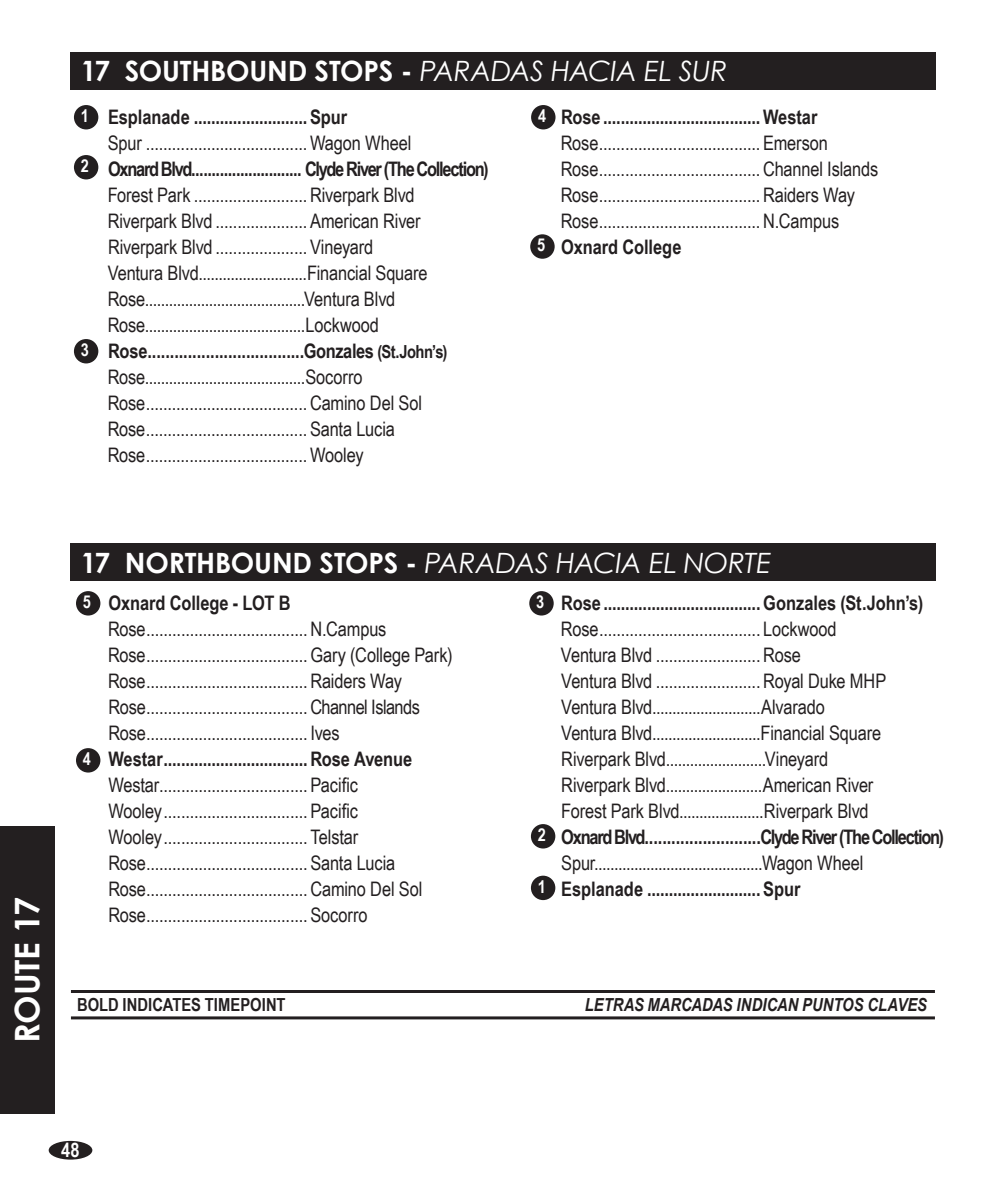
<style>
.page{position:relative;width:1008px;height:1188px;background:#fff}
.page>*{position:absolute;margin:0;border:0;box-sizing:border-box;transform-origin:0 0}
.Vertical_TABS_left{font:700 34px "Century Gothic";letter-spacing:-.005em;color:#fff}
.Route_Header{font:italic 28px "Century Gothic";letter-spacing:-.02em;color:#fff}
.Route_Header-2{font:700 28px "Century Gothic";letter-spacing:-.01em;color:#fff}
.Stop_List_Body{font:20px/26px "Arial Narrow";letter-spacing:-.005em;color:#231f20}
.Stop_List_Timepoints{font:20px/26px "Arial Narrow";letter-spacing:-.01em;color:#231f20}
.Stop_List_Timepoints-2{font:700 20px "Arial Narrow";letter-spacing:-.015em;color:#231f20}
.Stop_List_Timepoints-3{font:700 20px "Arial Narrow";letter-spacing:-.06em;color:#231f20}
.Stop_List_Timepoints-4{font:20px "Arial Narrow";letter-spacing:-.03em;color:#231f20}
.t1{font:700 20px "Arial Narrow";color:#fff}
.Stop_List_Timepoint{font:italic 700 18px "Arial Narrow";color:#231f20}
.Stop_List_Timepoint-2{font:700 18px "Arial Narrow";letter-spacing:.005em;color:#231f20}
.t2{font:700 17.8px "Arial Narrow";color:#fff}
.s1{font-weight:400;font-style:italic}
.s2{font-size:18px}
.s3{font-weight:700;font-style:normal}
.s4{font-weight:700}
</style>
<div class="page">
<div style="left:49px;top:1141px;width:43px;height:19px;background:#231f20;border-radius:50%"></div>
<div style="left:0;top:826px;width:55px;height:288px;background:#231f20"></div>
<hr style="left:71px;top:990px;width:864px;height:3px;background:#231f20">
<hr style="left:71px;top:1016px;width:864px;height:3px;background:#231f20">
<div style="left:71px;top:52px;width:865px;height:37px;background:#231f20"></div>
<div style="left:74px;top:105px;width:24px;height:24px;background:#231f20;border-radius:50%"></div>
<div style="left:74px;top:155px;width:24px;height:24px;background:#231f20;border-radius:50%"></div>
<div style="left:74px;top:339px;width:24px;height:24px;background:#231f20;border-radius:50%"></div>
<div style="left:531px;top:105px;width:25px;height:24px;background:#231f20;border-radius:50%"></div>
<div style="left:530px;top:234px;width:25px;height:25px;background:#231f20;border-radius:50%"></div>
<div style="left:76px;top:591px;width:24px;height:25px;background:#231f20;border-radius:50%"></div>
<div style="left:76px;top:748px;width:24px;height:25px;background:#231f20;border-radius:50%"></div>
<div style="left:529px;top:591px;width:25px;height:25px;background:#231f20;border-radius:50%"></div>
<div style="left:531px;top:824px;width:24px;height:25px;background:#231f20;border-radius:50%"></div>
<div style="left:531px;top:876px;width:24px;height:24px;background:#231f20;border-radius:50%"></div>
<div style="left:71px;top:544px;width:865px;height:37px;background:#231f20"></div>
<p class="Vertical_TABS_left" style="left:1px;top:1043px;width:147px;rotate:-90deg">ROUTE 17</p>
<p class="Route_Header-2" style="left:81px;top:50px;width:648px">17 SOUTHBOUND STOPS - <span class="s1">PARADAS HACIA EL SUR</span></p>
<p class="t2" style="left:81px;top:102px;width:10px">1</p>
<p class="t2" style="left:81px;top:152px;width:10px">2</p>
<p class="Stop_List_Timepoints-2" style="left:108px;top:101px;width:241px">Esplanade ..........................Spur</p>
<p class="Stop_List_Body" style="left:108px;top:129px;width:305px">Spur .....................................Wagon Wheel</p>
<p class="Stop_List_Timepoints-3" style="left:108px;top:153px;width:382px">Oxnard Blvd........................... Clyde River (The Collection)</p>
<p class="Stop_List_Body" style="left:108px;top:181px;width:309px">Forest Park ..........................Riverpark Blvd</p>
<p class="Stop_List_Body" style="left:108px;top:207px;width:315px">Riverpark Blvd .....................American River</p>
<p class="Stop_List_Timepoints" style="left:108px;top:233px;width:267px">Riverpark Blvd .....................Vineyard</p>
<p class="Stop_List_Body" style="left:108px;top:259px;width:321px">Ventura Blvd...........................Financial Square</p>
<p class="Stop_List_Body" style="left:108px;top:285px;width:289px">Rose........................................Ventura Blvd<br>Rose........................................Lockwood</p>
<p class="Stop_List_Timepoints-2" style="left:108px;top:335px;width:341px">Rose...................................Gonzales <span class="s2">(St.John’s)</span></p>
<p class="Stop_List_Body" style="left:108px;top:363px;width:256px">Rose........................................Socorro</p>
<p class="Stop_List_Body" style="left:108px;top:389px;width:316px">Rose.....................................Camino Del Sol</p>
<p class="Stop_List_Body" style="left:108px;top:415px;width:289px">Rose.....................................Santa Lucia</p>
<p class="Stop_List_Body" style="left:108px;top:441px;width:257px">Rose.....................................Wooley</p>
<p class="Stop_List_Timepoints-2" style="left:561px;top:101px;width:258px">Rose ....................................Westar</p>
<p class="Stop_List_Body" style="left:561px;top:129px;width:319px">Rose.....................................Emerson<br>Rose.....................................Channel Islands</p>
<p class="Stop_List_Body" style="left:561px;top:181px;width:296px">Rose.....................................Raiders Way</p>
<p class="Stop_List_Body" style="left:561px;top:207px;width:280px">Rose.....................................N.Campus</p>
<p class="Stop_List_Timepoints-2" style="left:561px;top:231px;width:122px">Oxnard College</p>
<p class="t2" style="left:538px;top:102px;width:10px">4</p>
<p class="t2" style="left:537px;top:232px;width:10px">5</p>
<p class="t2" style="left:81px;top:336px;width:10px">3</p>
<p class="Route_Header" style="left:81px;top:543px;width:692px"><span class="s3">17 NORTHBOUND STOPS -</span> PARADAS HACIA EL NORTE</p>
<p class="t2" style="left:83px;top:589px;width:10px">5</p>
<p class="t2" style="left:83px;top:746px;width:10px">4</p>
<p class="Stop_List_Timepoints-2" style="left:108px;top:588px;width:184px">Oxnard College - LOT B</p>
<p class="Stop_List_Body" style="left:108px;top:615px;width:346px">Rose.....................................N.Campus<br>Rose.....................................Gary (College Park)<br>Rose.....................................Raiders Way</p>
<p class="Stop_List_Timepoints-4" style="left:108px;top:692px;width:313px">Rose.....................................Channel Islands</p>
<p class="Stop_List_Timepoints" style="left:108px;top:719px;width:305px">Rose..................................... Ives<br><span class="s4">Westar.................................Rose Avenue<br></span>Westar..................................Pacific</p>
<p class="Stop_List_Timepoints" style="left:108px;top:797px;width:289px">Wooley.................................Pacific<br>Wooley................................. Telstar<br>Rose.....................................Santa Lucia</p>
<p class="Stop_List_Timepoints" style="left:108px;top:875px;width:316px">Rose.....................................Camino Del Sol</p>
<p class="Stop_List_Timepoints" style="left:108px;top:901px;width:261px">Rose.....................................Socorro</p>
<p class="t2" style="left:536px;top:589px;width:10px">3</p>
<p class="t2" style="left:538px;top:822px;width:10px">2</p>
<p class="t2" style="left:538px;top:873px;width:10px">1</p>
<p class="Stop_List_Timepoints-2" style="left:561px;top:588px;width:363px">Rose ....................................Gonzales (St.John’s)</p>
<p class="Stop_List_Body" style="left:561px;top:615px;width:277px">Rose..................................... Lockwood</p>
<p class="Stop_List_Body" style="left:561px;top:641px;width:242px">Ventura Blvd ........................Rose</p>
<p class="Stop_List_Timepoints" style="left:561px;top:667px;width:327px">Ventura Blvd ........................Royal Duke MHP Ventura Blvd...........................Alvarado<br>Ventura Blvd...........................Financial Square Riverpark Blvd.........................Vineyard Riverpark Blvd........................American River Forest Park Blvd.....................Riverpark Blvd</p>
<p class="Stop_List_Timepoints-3" style="left:561px;top:822px;width:384px">Oxnard Blvd..........................Clyde River (The Collection)</p>
<p class="Stop_List_Timepoints" style="left:561px;top:849px;width:304px">Spur..........................................Wagon Wheel</p>
<p class="Stop_List_Timepoints-2" style="left:561px;top:874px;width:241px">Esplanade ..........................Spur</p>
<p class="Stop_List_Timepoint-2" style="left:77px;top:991px;width:210px">BOLD INDICATES TIMEPOINT</p>
<p class="Stop_List_Timepoint" style="left:585px;top:991px;width:344px">LETRAS MARCADAS INDICAN PUNTOS CLAVES</p>
<p class="t1" style="left:61px;top:1135px;width:20px">48</p>
</div>
